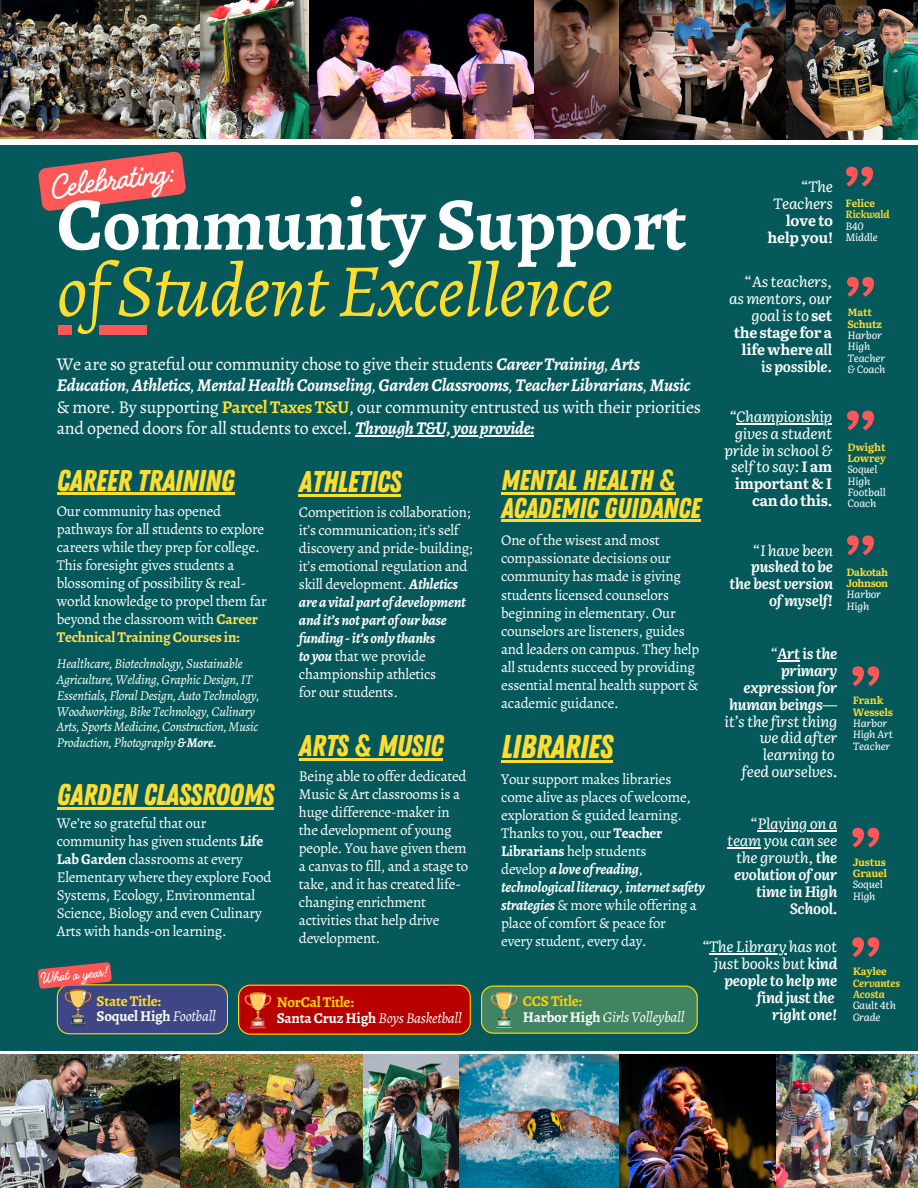
<style>
.page{position:relative;width:918px;height:1188px;background:#06595b}
.page>*{position:absolute;margin:0;border:0;box-sizing:border-box;transform-origin:0 0}
.t1{font:italic 75.45px/66.3px "Alegreya";letter-spacing:-.015em;color:#ffdd30}
.t2{font:700 69px "Literata";color:#ff5757}
.t3{font:37.35px "Handelson Three";color:#fff}
.t4{font:33px "Zing Rust Base";letter-spacing:-.015em;color:#ffdd30}
.t5{font:30px "Zing Rust Base";letter-spacing:-.015em;color:#ffdd30}
.t6{font:28.5px/27.5px "Zing Rust Base";letter-spacing:-.015em;color:#ffdd30}
.t7{font:18px/21.3px "Alegreya";letter-spacing:-.015em;color:#fff}
.t8{font:16.95px "Handelson Three";color:#fff}
.t9{font:15px/18px "Alegreya";letter-spacing:-.015em;color:#fff}
.t10{font:italic 15px/16.8px "Literata";letter-spacing:-.02em;color:#fff;text-align:right}
.t11{font:italic 700 15px/16.8px "Literata";letter-spacing:-.02em;color:#fff;text-align:right}
.t12{font:italic 15px/15.8px "Alegreya";letter-spacing:-.015em;color:#fff}
.t13{font:700 15px/15.8px "Alegreya";letter-spacing:-.015em;color:#ffdd30}
.t14{font:700 15px/16.8px "Literata";letter-spacing:-.02em;color:#fff;text-align:right}
.t15{font:italic 13.5px/15.8px "Alegreya";letter-spacing:-.015em;color:#fff}
.t16{font:italic 10.5px/11.4px "Literata";letter-spacing:-.02em;color:#fff}
.t17{font:700 10.5px/11.4px "Literata";letter-spacing:-.02em;color:#ffdd30}
.t18{font:italic 700 10.5px/11.4px "Literata";letter-spacing:-.02em;color:#ffdd30}
.t19{font:700 10.5px/11.4px "Literata";letter-spacing:-.04em;color:#ffdd30}
.s1{font-style:normal}
.s2{font-weight:400}
.s3{font-weight:400;font-style:italic}
.s4{font-weight:700;font-style:normal;color:#fff}
.s5{font-weight:700;font-style:normal}
.s6{font-weight:700}
.s7{font-weight:700;font-style:italic}
.s8{font-style:italic}
.s9{font-weight:700;color:#ffdd30}
.s10{font-weight:700;color:#ffde59}
.s11{font-weight:400;font-style:normal}
.s12{color:#fff}
.s13{font-weight:400;font-style:italic;color:#fff}
.s14{font-weight:700;font-style:normal;color:#ffda00}
.s15{font-weight:700;font-style:normal;color:#ffce05}
</style>
<div class="page">
<div style="left:0;top:7px;width:918px;height:137px;background:#fff"></div>
<img style="left:0;top:0;width:527px;height:139px">
<div style="left:0;top:1051px;width:918px;height:137px;background:#fff"></div>
<div style="left:59px;top:325px;width:13px;height:10px;background:#ff5757"></div>
<img style="left:527px;top:0;width:93px;height:139px">
<img style="left:620px;top:0;width:167px;height:139px">
<img style="left:787px;top:0;width:131px;height:139px">
<svg style="left:238px;top:985px;width:233px;height:50px;background:#bb1004"></svg>
<div style="left:99px;top:325px;width:47px;height:10px;background:#ff5757"></div>
<img style="left:0;top:1054px;width:918px;height:134px">
<svg style="left:38px;top:151px;width:148px;height:60px"></svg>
<hr style="left:736px;top:423px;width:96px;height:1px;background:#fff">
<hr style="left:355px;top:435px;width:179px;height:1px;background:#fff">
<svg style="left:481px;top:986px;width:217px;height:48px;background:#4e895d"></svg>
<svg style="left:38px;top:962px;width:190px;height:72px"></svg>
<hr style="left:57px;top:493px;width:177px;height:2px;background:#ffdd30">
<svg style="left:777px;top:660px;width:23px;height:1px"></svg>
<hr style="left:299px;top:494px;width:102px;height:3px;background:#ffdd30">
<hr style="left:501px;top:492px;width:174px;height:3px;background:#ffdd30">
<hr style="left:501px;top:520px;width:199px;height:2px;background:#ffdd30">
<hr style="left:57px;top:807px;width:217px;height:2px;background:#ffdd30">
<hr style="left:299px;top:759px;width:144px;height:2px;background:#ffdd30">
<hr style="left:501px;top:760px;width:111px;height:2px;background:#ffdd30">
<hr style="left:758px;top:831px;width:79px;height:1px;background:#fff">
<hr style="left:727px;top:847px;width:34px;height:2px;background:#fff">
<hr style="left:709px;top:953px;width:77px;height:1px;background:#fff">
<h5 class="t3" style="left:47px;top:168px;width:128px;rotate:-7deg">Celebrating:</h5>
<p class="t2" style="left:842px;top:139px;width:36px">”</p>
<p class="t18" style="left:846px;top:197px;width:45px"><span class="s1">Felice<br></span>Rickwald</p>
<p class="t16" style="left:846px;top:219px;width:34px">B40<br>Middle</p>
<p class="t14" style="left:767px;top:177px;width:67px"><span class="s2">“</span><span class="s3">The<br>Teachers </span>love to help you!</p>
<p class="t1" style="left:57px;top:191px;width:631px"><span class="s4">Community Support </span>of StudentExcellence</p>
<h5 class="t10" style="left:729px;top:273px;width:104px"><span class="s1">“</span>As teachers, as mentors, our goal is to <span class="s5">set the stage for a life where</span> <span class="s6">all is possible</span><span class="s5">.</span></h5>
<h5 class="t2" style="left:843px;top:249px;width:36px">”</h5>
<h3 class="t17" style="left:848px;top:306px;width:36px">Matt<br>Schutz</h3>
<h5 class="t16" style="left:848px;top:329px;width:40px">Harbor<br>High<br>Teacher &amp; Coach</h5>
<p class="t7" style="left:57px;top:353px;width:646px">We are so grateful our community chose to give their students <span class="s7">CareerTraining</span><span class="s8">,</span><span class="s7">Arts Education</span><span class="s8">,</span><span class="s7">Athletics</span><span class="s8">,</span> <span class="s7">MentalHealthCounseling</span><span class="s8">,</span><span class="s7">GardenClassrooms</span><span class="s8">,</span><span class="s7">TeacherLibrarians</span><span class="s8">,</span> <span class="s7">Music </span>&amp; more. By supporting <span class="s9">Parcel Taxes T&amp;U</span>, our community entrusted us with their priorities and opened doors for all students to excel. <span class="s7">ThroughT&amp;U, youprovide:</span></p>
<h5 class="t2" style="left:843px;top:383px;width:36px">”</h5>
<h5 class="t17" style="left:848px;top:440px;width:40px">Dwight<br>Lowrey</h5>
<h5 class="t16" style="left:848px;top:463px;width:40px">Soquel<br>High<br>Football<br>Coach</h5>
<h5 class="t10" style="left:730px;top:407px;width:104px">“Championship</h5>
<h5 class="t10" style="left:725px;top:424px;width:109px">gives a student pride in school &amp; self to say: <span class="s5">I am important &amp; I can do this.</span></h5>
<p class="t6" style="left:501px;top:467px;width:201px">MENTAL HEALTH &amp;<br>ACADEMIC GUIDANCE</p>
<p class="t9" style="left:501px;top:531px;width:200px">One ofthe wisest and most compassionate decisions our community has made is giving students licensed counselors beginning in elementary. Our counselors are listeners, guides and leaders on campus. They help all students succeed by providing essential mental health support &amp; academic guidance.</p>
<p class="t5" style="left:57px;top:463px;width:179px">CAREER TRAINING</p>
<p class="t9" style="left:57px;top:502px;width:212px">Our community has opened pathways for all students to explore careers while they prep for college.<br>This foresight gives students a blossoming of possibility &amp; real&shy;world knowledge to propel them far beyond the classroom with <span class="s10">Career<br>Technical Training Courses in:</span></p>
<p class="t15" style="left:57px;top:656px;width:204px">Healthcare,Biotechnology, Sustainable Agriculture,Welding,GraphicDesign,IT Essentials, FloralDesign,Auto Technology, Woodworking,Bike Technology,Culinary Arts, SportsMedicine,Construction,Music Production, Photography<span class="s6">&amp;More.</span></p>
<p class="t10" style="left:724px;top:644px;width:115px">“<span class="s6">Art is the primary expression for human beings</span>— it’s the first thing we did after learning to<br>feed ourselves.</p>
<p class="t5" style="left:299px;top:464px;width:104px">ATHLETICS</p>
<p class="t9" style="left:299px;top:503px;width:175px">Competition is collaboration; it’s communication; it’s self discovery and pride-building; it’s emotional regulation and skill development. <span class="s7">Athletics areavitalpart ofdevelopment andit’snotpart of ourbase funding-it’s only thanks<br>to you</span> that we provide championship athletics<br>for our students.</p>
<h5 class="t11" style="left:730px;top:541px;width:105px"><span class="s11">“</span><span class="s2">I have been </span>pushed to be the best version of myself!</h5>
<h5 class="t2" style="left:843px;top:508px;width:36px">”</h5>
<h4 class="t19" style="left:847px;top:565px;width:43px">Dakotah<br>Johnson</h4>
<p class="t16" style="left:847px;top:588px;width:36px">Harbor<br>High</p>
<p class="t2" style="left:849px;top:638px;width:36px">”</p>
<p class="t17" style="left:853px;top:694px;width:42px">Frank<br>Wessels</p>
<p class="t16" style="left:853px;top:717px;width:42px">Harbor<br>High Art<br>Teacher</p>
<p class="t4" style="left:501px;top:727px;width:113px">LIBRARIES</p>
<p class="t9" style="left:501px;top:770px;width:205px">Your support makes libraries come alive as places of welcome, exploration &amp; guided learning.<br>Thanks to you, our <span class="s6">Teacher<br>Librarians</span> help students<br>develop <span class="s7">alove ofreading</span>, <span class="s7">technologicalliteracy</span>, <span class="s7">internetsafety strategies</span> &amp; more while offering a place of comfort &amp; peace for<br>every student, every day.</p>
<p class="t5" style="left:299px;top:729px;width:146px">ARTS &amp; MUSIC</p>
<p class="t9" style="left:299px;top:767px;width:171px">Being able to offer dedicated<br>Music &amp; Art classrooms is a huge difference-maker in the development of young people. You have given them a canvas to fill, and a stage to take, and it has created life&shy;changing enrichment activities that help drive development.</p>
<p class="t5" style="left:57px;top:777px;width:219px">GARDEN CLASSROOMS</p>
<p class="t9" style="left:57px;top:814px;width:216px">We’re so grateful that our community has given students <span class="s6">Life<br>Lab Garden</span> classrooms at every<br>Elementary where they explore Food<br>Systems, Ecology, Environmental<br>Science, Biology and even Culinary<br>Arts with hands-on learning.</p>
<p class="t10" style="left:750px;top:815px;width:89px"><span class="s1">“</span>Playing on a</p>
<p class="t11" style="left:727px;top:831px;width:112px"><span class="s2">team you can see the growth,</span> the evolution of our time in High<br>School.</p>
<p class="t2" style="left:849px;top:800px;width:36px">”</p>
<p class="t17" style="left:853px;top:855px;width:36px">Justus<br>Grauel</p>
<p class="t16" style="left:853px;top:878px;width:32px">Soquel<br>High</p>
<p class="t2" style="left:849px;top:910px;width:36px">”</p>
<p class="t18" style="left:853px;top:965px;width:49px"><span class="s1">Kaylee<br></span>Cervantes<br>Acosta</p>
<p class="t16" style="left:853px;top:999px;width:45px">Gault 4th<br>Grade</p>
<p class="t10" style="left:702px;top:937px;width:137px">“The Library has not</p>
<p class="t11" style="left:714px;top:954px;width:125px"><span class="s2">just books but</span> kind people to help me find just the<br>right one!</p>
<p class="t8" style="left:38px;top:970px;width:70px;rotate:-6deg">What a year!</p>
<p class="t13" style="left:97px;top:993px;width:121px">State Title:<br><span class="s12">Soquel High</span> <span class="s13">Football</span></p>
<h5 class="t12" style="left:277px;top:994px;width:186px"><span class="s14">NorCal Title:<br></span><span class="s5">Santa Cruz High</span> Boys Basketball</h5>
<h5 class="t12" style="left:523px;top:993px;width:163px"><span class="s15">CCS Title:<br></span><span class="s5">Harbor High</span> Girls Volleyball</h5>
</div>
